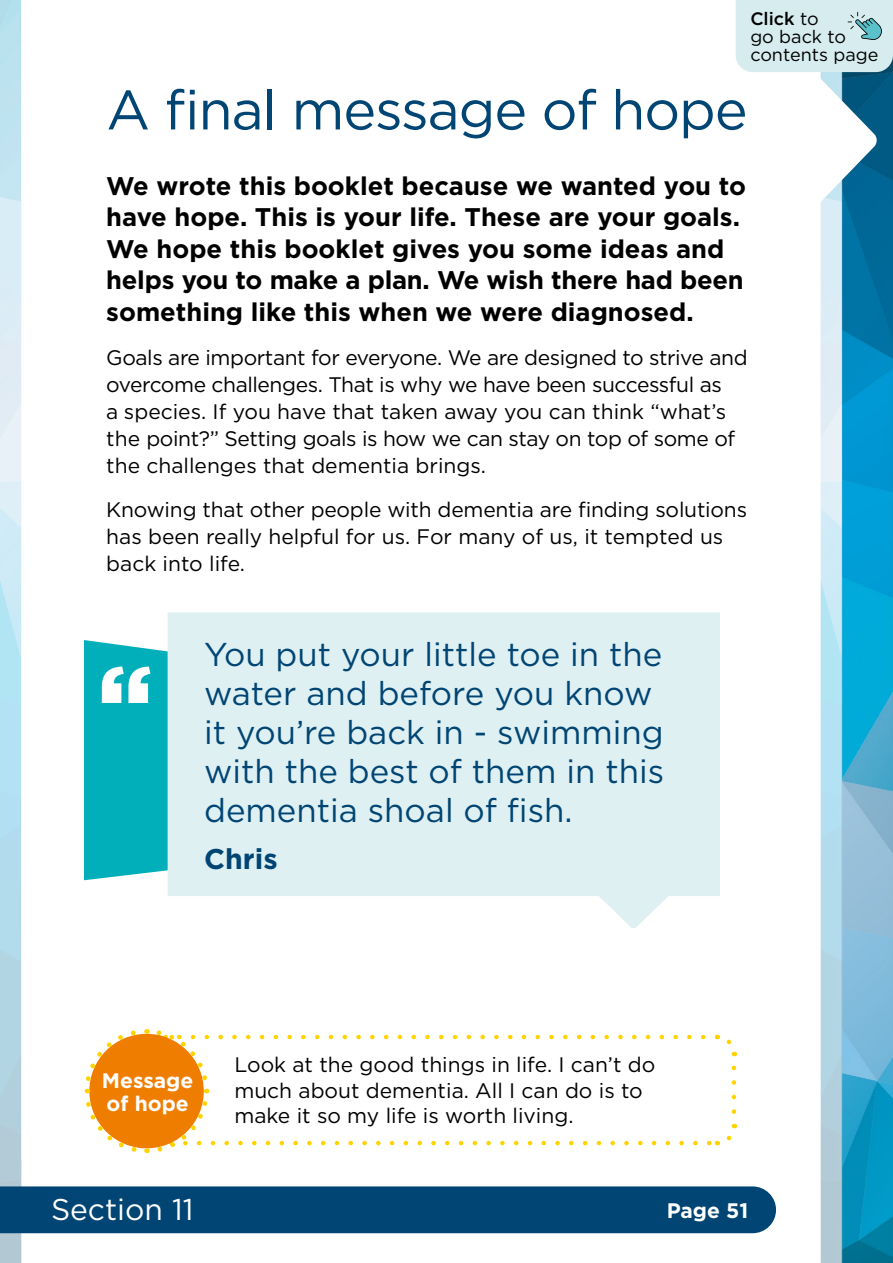
<style>
.page{position:relative;width:893px;height:1263px;background:#fff}
.page>*{position:absolute;margin:0;border:0;box-sizing:border-box;transform-origin:0 0}
.t1{font:900 100.5px "Gotham";color:#fff}
.t2{font:55.5px "Gotham";letter-spacing:-.02em;color:#004573}
.t3{font:33px/39px "Gotham";color:#004573}
.t4{font:30px "Gotham";color:#fff}
.t5{font:700 28.5px "Gotham";color:#004573}
.t6{font:700 25.5px/31.5px "Gotham";color:#000}
.t7{font:21px/27px "Gotham";letter-spacing:-.01em;color:#000}
.t8{font:700 21px/22.5px "Gotham";color:#fff}
.t9{font:18px/18px "Gotham";color:#000}
.s1{font-weight:500}
</style>
<div class="page">
<img style="left:0;top:0;width:893px;height:1263px">
<div style="left:0;top:1186px;width:776px;height:47px;background:#004573"></div>
<div style="left:84px;top:640px;width:84px;height:240px;background:#00afba"></div>
<svg style="left:168px;top:612px;width:552px;height:317px;background:#e2f1f4"></svg>
<svg style="left:717px;top:1124px;width:21px;height:21px"></svg>
<svg style="left:717px;top:1032px;width:19px;height:80px"></svg>
<svg style="left:82px;top:1026px;width:628px;height:129px"></svg>
<svg style="left:736px;top:0;width:157px;height:217px"></svg>
<p class="t9" style="left:750px;top:9px;width:130px"><span class="s1">Click</span> to<br>go back to contents page</p>
<h2 class="t2" style="left:106px;top:74px;width:643px">A final message of hope</h2>
<p class="t6" style="left:106px;top:169px;width:641px">We wrote this booklet because we wanted you to have hope. This is your life. These are your goals.<br>We hope this booklet gives you some ideas and helps you to make a plan. We wish there had been something like this when we were diagnosed.</p>
<p class="t7" style="left:106px;top:343px;width:643px">Goals are important for everyone. We are designed to strive and overcome challenges. That is why we have been successful as<br>a species. If you have that taken away you can think “what’s the point?” Setting goals is how we can stay on top of some of the challenges that dementia brings.</p>
<p class="t7" style="left:106px;top:495px;width:642px">Knowing that other people with dementia are finding solutions has been really helpful for us. For many of us, it tempted us back into life.</p>
<h1 class="t1" style="left:98px;top:644px;width:56px">“</h1>
<h3 class="t3" style="left:204px;top:634px;width:462px">You put your little toe in the water and before you know it you’re back in - swimming with the best of them in this dementia shoal of fish.</h3>
<h3 class="t5" style="left:204px;top:843px;width:75px">Chris</h3>
<p class="t8" style="left:102px;top:1069px;width:93px">Message of hope</p>
<h3 class="t4" style="left:51px;top:1190px;width:144px">Section 11</h3>
<p class="t7" style="left:234px;top:1052px;width:422px;line-height:25.5px">Look at the good things in life. I can’t do much about dementia. All I can do is to make it so my life is worth living.</p>
<p class="t8" style="left:667px;top:1199px;width:83px">Page 51</p>
</div>
